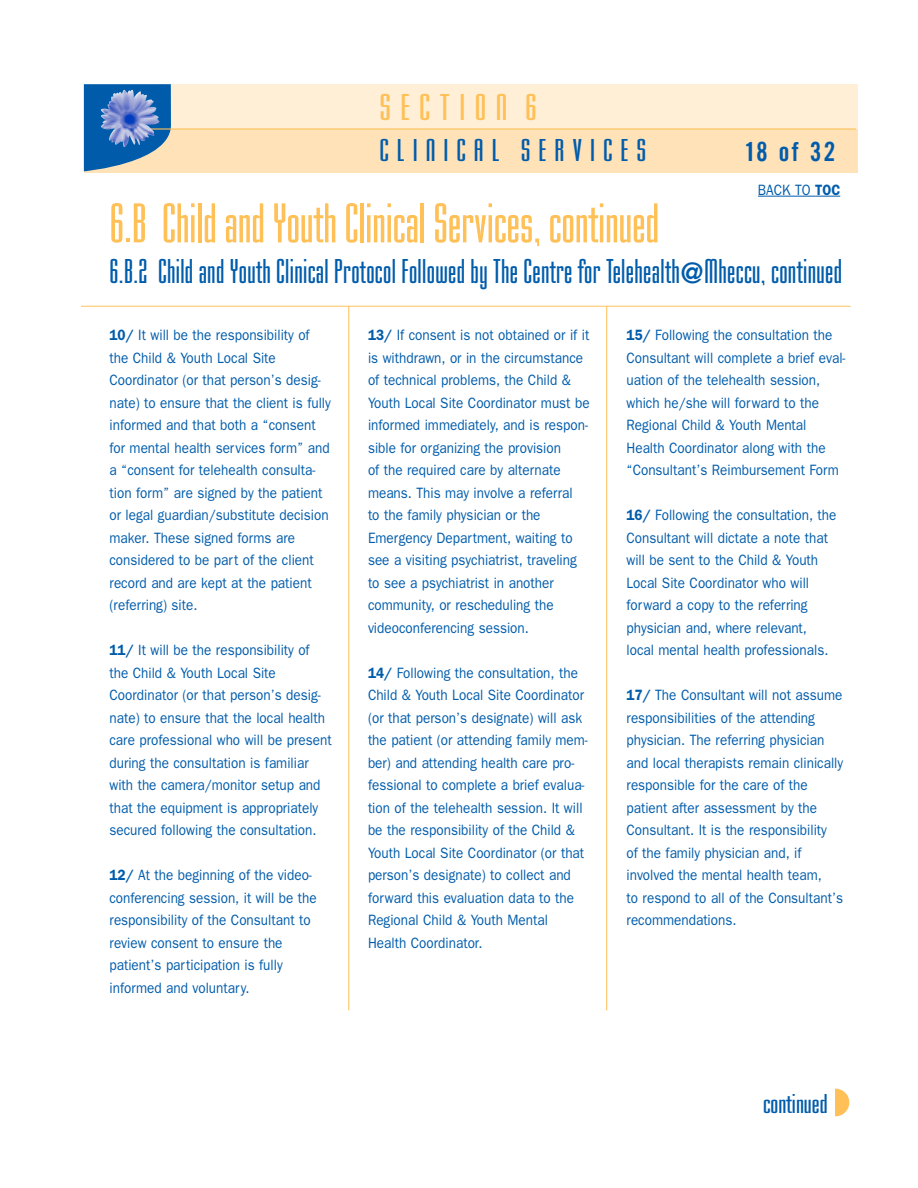
<style>
.page{position:relative;width:918px;height:1188px;background:#fff}
.page>*{position:absolute;margin:0;border:0;box-sizing:border-box;transform-origin:0 0}
.t1{font:58.5px "Mekanik Plain";color:#fec057}
.t2{font:39px "Mekanik Plain";letter-spacing:.2em;color:#fec057;scale:1.2 1}
.t3{font:36px "Mekanik Plain";letter-spacing:.01em;color:#005cab}
.t4{font:33px "Mekanik Plain";letter-spacing:.2em;color:#005cab;scale:1.2 1}
.t5{font:28.5px "Mekanik Plain";color:#005cab;scale:1.2 1}
.t6{font:27px "Alternate Gothic No 2 BT";color:#005cab;scale:1.1 1}
.t7{font:15px/22.5px "Franklin Gothic";color:#005cab;scale:.9 1}
.s1{font-weight:600}
.s2{font-family:"Franklin Gothic Extra Cond"}
</style>
<div class="page">
<hr style="left:758px;top:196px;width:57px;height:1px;background:#005cab">
<svg style="left:815px;top:196px;width:25px;height:1px"></svg>
<div style="left:157px;top:84px;width:700px;height:45px;background:#ffefd7"></div>
<div style="left:84px;top:129px;width:773px;height:43px;background:#ffe2b7"></div>
<svg style="left:84px;top:84px;width:87px;height:87px"></svg>
<hr style="left:142px;top:128px;width:714px;height:2px;background:#fec057">
<hr style="left:81px;top:306px;width:769px;height:1px;background:#fec057">
<hr style="left:348px;top:306px;width:1px;height:704px;background:#fec057">
<hr style="left:606px;top:306px;width:1px;height:704px;background:#fec057">
<div style="left:822px;top:1089px;width:27px;height:27px;background:#fec057;border-radius:50%"></div>
<div style="left:819px;top:1087px;width:16px;height:37px;background:#fff"></div>
<img style="left:101px;top:90px;width:59px;height:57px">
<h2 class="t2" style="left:380px;top:93px;width:133px">SECTION 6</h2>
<h3 class="t4" style="left:380px;top:139px;width:224px">CLINICAL SERVICES</h3>
<h3 class="t6" style="left:746px;top:142px;width:83px">18 of 32</h3>
<p class="t7" style="left:758px;top:180px;width:93px">BACK TO <span class="s1">TOC</span></p>
<h1 class="t1" style="left:109px;top:203px;width:551px">6.B Child and Youth Clinical Services, continued</h1>
<h3 class="t3" style="left:109px;top:259px;width:734px">6.B.2 Child and Youth Clinical Protocol Followed by The Centre for Telehealth<span class="s2">@</span>Mheccu, continued</h3>
<p class="t7" style="left:109px;top:325px;width:247px"><span class="s1">10/</span> It will be the responsibility of the Child &amp; Youth Local Site Coordinator (or that person’s desig&shy;nate) to ensure that the client is fully informed and that both a “consent for mental health services form” and a “consent for telehealth consulta&shy;tion form” are signed by the patient or legal guardian/substitute decision maker. These signed forms are considered to be part of the client record and are kept at the patient (referring) site.</p>
<p class="t7" style="left:109px;top:640px;width:248px"><span class="s1">11/</span> It will be the responsibility of the Child &amp; Youth Local Site Coordinator (or that person’s desig&shy;nate) to ensure that the local health care professional who will be present during the consultation is familiar with the camera/monitor setup and that the equipment is appropriately secured following the consultation.</p>
<p class="t7" style="left:109px;top:865px;width:232px"><span class="s1">12/</span> At the beginning of the video&shy;conferencing session, it will be the responsibility of the Consultant to review consent to ensure the patient’s participation is fully informed and voluntary.</p>
<p class="t7" style="left:368px;top:325px;width:248px"><span class="s1">13/</span> If consent is not obtained or if it is withdrawn, or in the circumstance of technical problems, the Child &amp; Youth Local Site Coordinator must be informed immediately, and is respon&shy;sible for organizing the provision<br>of the required care by alternate means. This may involve a referral<br>to the family physician or the Emergency Department, waiting to see a visiting psychiatrist, traveling to see a psychiatrist in another community, or rescheduling the videoconferencing session.</p>
<p class="t7" style="left:368px;top:663px;width:246px"><span class="s1">14/</span> Following the consultation, the Child &amp; Youth Local Site Coordinator (or that person’s designate) will ask the patient (or attending family mem&shy;ber) and attending health care pro&shy;fessional to complete a brief evalua&shy;tion of the telehealth session. It will be the responsibility of the Child &amp; Youth Local Site Coordinator (or that person’s designate) to collect and forward this evaluation data to the Regional Child &amp; Youth Mental Health Coordinator.</p>
<p class="t7" style="left:626px;top:325px;width:245px"><span class="s1">15/</span> Following the consultation the Consultant will complete a brief eval&shy;uation of the telehealth session, which he/she will forward to the Regional Child &amp; Youth Mental Health Coordinator along with the “Consultant’s Reimbursement Form</p>
<p class="t7" style="left:626px;top:505px;width:235px"><span class="s1">16/</span> Following the consultation, the Consultant will dictate a note that will be sent to the Child &amp; Youth Local Site Coordinator who will forward a copy to the referring physician and, where relevant, local mental health professionals.</p>
<p class="t7" style="left:626px;top:685px;width:242px"><span class="s1">17/</span> The Consultant will not assume responsibilities of the attending physician. The referring physician and local therapists remain clinically responsible for the care of the patient after assessment by the Consultant. It is the responsibility<br>of the family physician and, if involved the mental health team,<br>to respond to all of the Consultant’s recommendations.</p>
<h3 class="t5" style="left:763px;top:1093px;width:55px">continued</h3>
</div>
